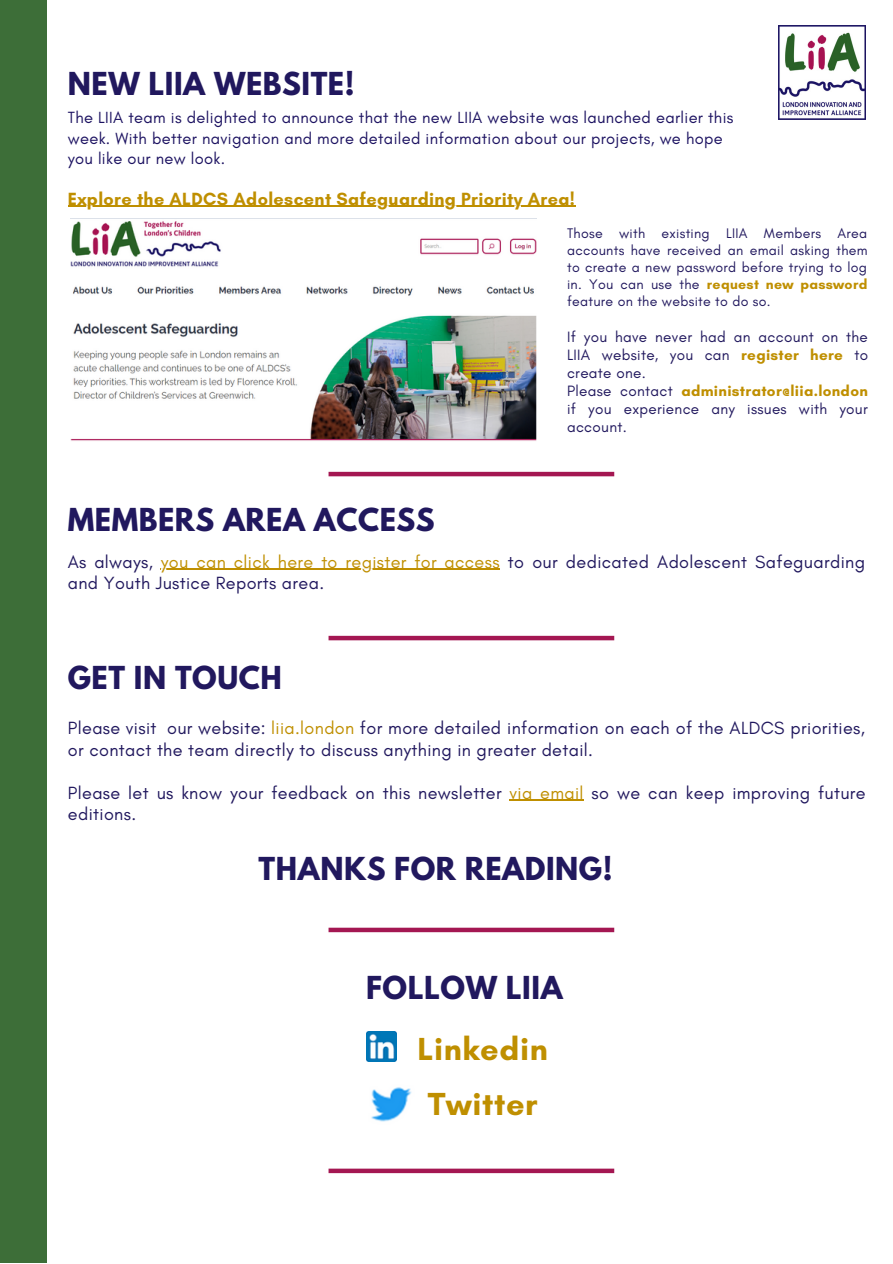
<style>
.page{position:relative;width:893px;height:1264px;background:#fff}
.page>*{position:absolute;margin:0;border:0;box-sizing:border-box;transform-origin:0 0}
.t1{font:700 32.4px/55.1px "Glacial Indifference";letter-spacing:.02em;color:#bf8f00;text-align:center}
.t2{font:700 28.05px "League Spartan";letter-spacing:.02em;color:#21185e}
.t3{font:18px/21.3px "Glacial Indifference";letter-spacing:.02em;color:#21185e}
.t4{font:700 18px "Glacial Indifference";letter-spacing:.02em;color:#bf8f00}
.t5{font:16.5px/20.2px "Glacial Indifference";letter-spacing:.02em;color:#1c1261}
.t6{font:15.3px/18px "Glacial Indifference";letter-spacing:.02em;color:#21185e}
.t7{font:14.1px/16.8px "Glacial Indifference";letter-spacing:.02em;color:#21185e;text-align:justify}
.s1{font-weight:700;color:#bf8f00}
.s2{color:#bf8f00}
</style>
<div class="page">
<div style="left:0;top:0;width:46px;height:1262px;background:#3d6e38"></div>
<img style="left:778px;top:26px;width:87px;height:93px">
<hr style="left:328px;top:636px;width:286px;height:4px;background:#a41752">
<div style="left:328px;top:927px;width:286px;height:5px;background:#a41752"></div>
<img style="left:371px;top:1087px;width:41px;height:35px">
<img style="left:366px;top:1031px;width:30px;height:30px">
<hr style="left:161px;top:568px;width:246px;height:2px;background:#bf8f00">
<svg style="left:407px;top:568px;width:7px;height:2px"></svg>
<hr style="left:414px;top:568px;width:86px;height:2px;background:#bf8f00">
<hr style="left:509px;top:799px;width:75px;height:1px;background:#bf8f00">
<div style="left:328px;top:1168px;width:286px;height:5px;background:#a41752"></div>
<img style="left:70px;top:218px;width:467px;height:223px">
<hr style="left:68px;top:206px;width:507px;height:1px;background:#bf8f00">
<hr style="left:328px;top:472px;width:286px;height:4px;background:#a41752">
<h2 class="t2" style="left:68px;top:70px;width:288px">NEW LIIA WEBSITE!</h2>
<p class="t5" style="left:68px;top:107px;width:667px">The LIIA team is delighted to announce that the new LIIA website was launched earlier this week. With better navigation and more detailed information about our projects, we hope you like our new look.</p>
<p class="t4" style="left:68px;top:188px;width:508px">Explore the ALDCS Adolescent Safeguarding Priority Area!</p>
<p class="t7" style="left:567px;top:225px;width:302px">Those with existing LIIA Members Area accounts have received an email asking them to create a new password before trying to log in. You can use the <span class="s1">request new password </span>feature on the website to do so.</p>
<p class="t6" style="left:567px;top:327px;width:302px">If you have never had an account on the<br>LIIA website, you can <span class="s1">register here</span> to create one.<br>Please contact <span class="s1">administrator@liia.london </span>if you experience any issues with your account.</p>
<h2 class="t2" style="left:68px;top:505px;width:368px">MEMBERS AREA ACCESS</h2>
<p class="t3" style="left:68px;top:550px;width:798px">As always, <span class="s2">you can click here to register for access</span> to our dedicated Adolescent Safeguarding and Youth Justice Reports area.</p>
<h2 class="t2" style="left:68px;top:664px;width:215px">GET IN TOUCH</h2>
<p class="t3" style="left:68px;top:717px;width:798px">Please visit our website: <span class="s2">liia.london</span> for more detailed information on each of the ALDCS priorities, or contact the team directly to discuss anything in greater detail.</p>
<p class="t3" style="left:68px;top:781px;width:799px">Please let us know your feedback on this newsletter <span class="s2">via email</span> so we can keep improving future editions.</p>
<h2 class="t2" style="left:258px;top:855px;width:355px">THANKS FOR READING!</h2>
<h2 class="t2" style="left:366px;top:973px;width:198px">FOLLOW LIIA</h2>
<h1 class="t1" style="left:417px;top:1021px;width:132px">Linkedin<br>Twitter</h1>
</div>
